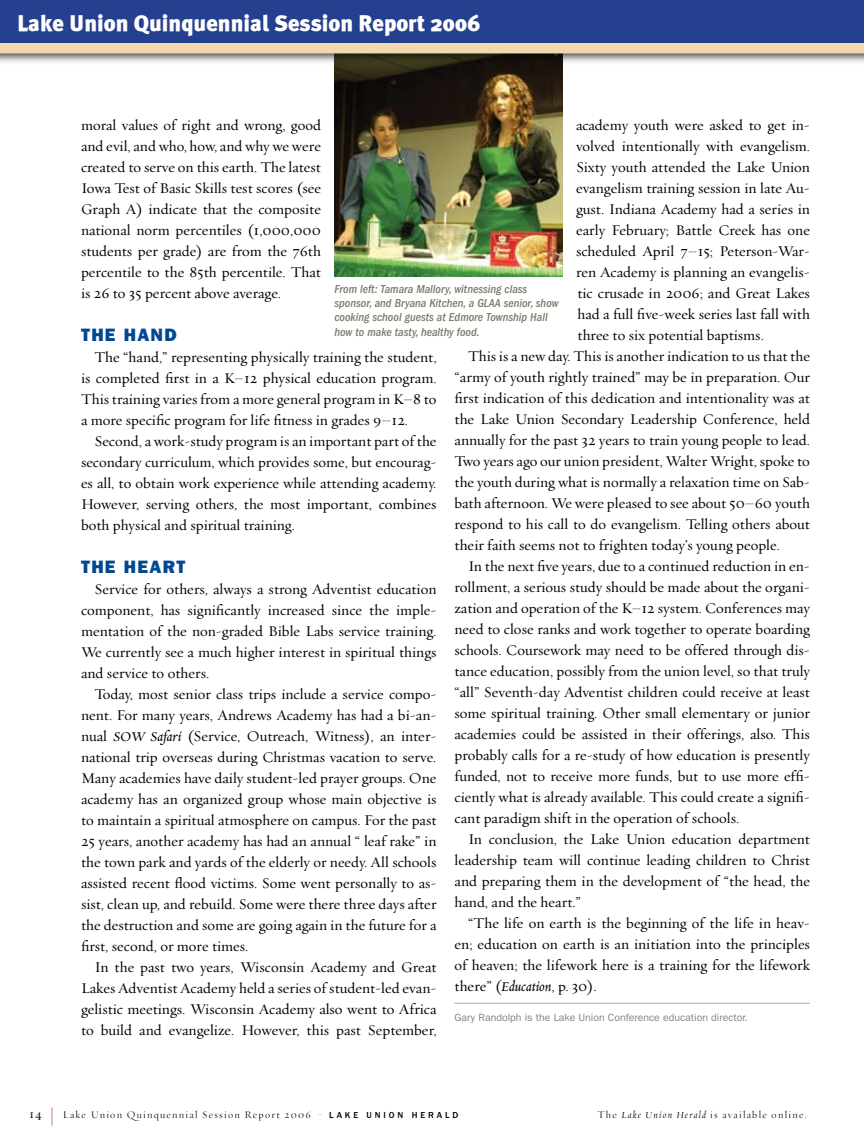
<style>
.page{position:relative;width:864px;height:1148px;background:#fff}
.page>*{position:absolute;margin:0;border:0;box-sizing:border-box;transform-origin:0 0}
.t1{font:900 22.5px "Meta Plus";color:#fff}
.t2{font:800 18px "Franklin Gothic";letter-spacing:.075em;color:#004892}
.t3{font:15px/21px "Requiem Text HTF Roman";color:#000;text-align:justify}
.t4{font:italic 500 condensed 12px/14.4px "Franklin Gothic";color:#7e796b}
.t5{font:10.5px "Requiem Fine HTF Roman";letter-spacing:.12em;color:#000}
.t6{font:10.5px "Franklin Gothic";color:#808284}
.s1{font-family:"Requiem Text HTF Italic"}
.s2{font-family:"Requiem Text HTF Roman";font-size:12px}
.s3{font-family:"Franklin Gothic Book X Cmpr";font-size:18px;color:#c5281c}
.s4{font-family:"Franklin Gothic";font-weight:500;font-size:9px}
.s5{font-family:"Requiem Fine HTF Italic"}
</style>
<div class="page">
<img style="left:334px;top:105px;width:228px;height:171px">
<div style="left:0;top:30px;width:864px;height:75px;background:#000;opacity:.75"></div>
<svg style="left:0;top:43px;width:864px;height:48px"></svg>
<div style="left:0;top:0;width:864px;height:43px;background:#24408f"></div>
<hr style="left:454px;top:1002px;width:356px;height:1px;background:#adaaa1">
<h1 class="t1" style="left:17px;top:10px;width:464px">Lake Union Quinquennial Session Report 2006</h1>
<p class="t3" style="left:81px;top:115px;width:242px">moral values of right and wrong, good and evil, and who, how, and why we were created to serve on this earth. The latest Iowa Test of Basic Skills test scores (see Graph A) indicate that the composite national norm percentiles (1,000,000 students per grade) are from the 76th percentile to the 85th percentile. That is 26 to 35 percent above average.</p>
<p class="t2" style="left:81px;top:324px;width:97px">THE HAND</p>
<p class="t3" style="left:81px;top:347px;width:357px;text-indent:14px">The “hand,” representing physically training the student, is completed first in a K–12 physical education program.<br>This training varies from a more general program in K–8 to a more specific program for life fitness in grades 9–12.</p>
<p class="t3" style="left:81px;top:431px;width:357px;text-indent:14px">Second, a work-study program is an important part of the secondary curriculum, which provides some, but encourag&shy;es all, to obtain work experience while attending academy.<br>However, serving others, the most important, combines both physical and spiritual training.</p>
<p class="t2" style="left:81px;top:556px;width:82px">THE HEART</p>
<p class="t3" style="left:81px;top:579px;width:357px;text-indent:14px">Service for others, always a strong Adventist education component, has significantly increased since the imple&shy;mentation of the non-graded Bible Labs service training.<br>We currently see a much higher interest in spiritual things and service to others.</p>
<p class="t3" style="left:81px;top:684px;width:357px;text-indent:14px">Today, most senior class trips include a service compo&shy;nent. For many years, Andrews Academy has had a bi-an&shy;nual <span class="s1">SOW Safari</span> (Service, Outreach, Witness), an inter&shy;national trip overseas during Christmas vacation to serve.<br>Many academies have daily student-led prayer groups. One academy has an organized group whose main objective is to maintain a spiritual atmosphere on campus. For the past 25 years, another academy has had an annual “ leaf rake” in the town park and yards of the elderly or needy. All schools assisted recent flood victims. Some went personally to as&shy;sist, clean up, and rebuild. Some were there three days after the destruction and some are going again in the future for a first, second, or more times.</p>
<p class="t3" style="left:81px;top:957px;width:357px;text-indent:14px">In the past two years, Wisconsin Academy and Great Lakes Adventist Academy held a series of student-led evan&shy;gelistic meetings. Wisconsin Academy also went to Africa to build and evangelize. However, this past September,</p>
<p class="t3" style="left:576px;top:115px;width:236px">academy youth were asked to get in-</p>
<p class="t3" style="left:576px;top:136px;width:235px">volved intentionally with evangelism.</p>
<p class="t3" style="left:576px;top:157px;width:235px">Sixty youth attended the Lake Union</p>
<p class="t3" style="left:576px;top:178px;width:236px">evangelism training session in late Au-</p>
<p class="t3" style="left:576px;top:199px;width:236px">gust. Indiana Academy had a series in</p>
<p class="t3" style="left:576px;top:220px;width:235px">early February; Battle Creek has one</p>
<p class="t3" style="left:576px;top:241px;width:236px">scheduled April 7–15; Peterson-War-</p>
<p class="t3" style="left:576px;top:262px;width:236px">ren Academy is planning an evangelis-</p>
<p class="t3" style="left:578px;top:283px;width:234px">tic crusade in 2006; and Great Lakes</p>
<p class="t3" style="left:578px;top:304px;width:234px">had a full five-week series last fall with</p>
<p class="t3" style="left:578px;top:325px;width:188px">three to six potential baptisms.</p>
<p class="t3" style="left:468px;top:346px;width:343px">This is a new day. This is another indication to us that the</p>
<p class="t3" style="left:454px;top:367px;width:357px">“army of youth rightly trained” may be in preparation. Our</p>
<p class="t3" style="left:454px;top:388px;width:357px">first indication of this dedication and intentionality was at</p>
<p class="t3" style="left:454px;top:409px;width:357px">the Lake Union Secondary Leadership Conference, held</p>
<p class="t3" style="left:454px;top:430px;width:357px">annually for the past 32 years to train young people to lead.</p>
<p class="t3" style="left:454px;top:451px;width:357px">Two years ago our union president, Walter Wright, spoke to</p>
<p class="t3" style="left:454px;top:472px;width:357px">the youth during what is normally a relaxation time on Sab-</p>
<p class="t3" style="left:454px;top:493px;width:357px">bath afternoon. We were pleased to see about 50–60 youth</p>
<p class="t3" style="left:454px;top:514px;width:357px">respond to his call to do evangelism. Telling others about</p>
<p class="t3" style="left:454px;top:535px;width:327px">their faith seems not to frighten today’s young people.</p>
<p class="t3" style="left:468px;top:556px;width:344px">In the next five years, due to a continued reduction in en-</p>
<p class="t3" style="left:454px;top:577px;width:357px">rollment, a serious study should be made about the organi-</p>
<p class="t3" style="left:454px;top:598px;width:357px">zation and operation of the K–12 system. Conferences may</p>
<p class="t3" style="left:454px;top:619px;width:357px">need to close ranks and work together to operate boarding</p>
<p class="t3" style="left:454px;top:640px;width:357px">schools. Coursework may need to be offered through dis-</p>
<p class="t3" style="left:454px;top:661px;width:357px">tance education, possibly from the union level, so that truly</p>
<p class="t3" style="left:454px;top:682px;width:357px">“all” Seventh-day Adventist children could receive at least</p>
<p class="t3" style="left:454px;top:703px;width:357px">some spiritual training. Other small elementary or junior</p>
<p class="t3" style="left:454px;top:724px;width:357px">academies could be assisted in their offerings, also. This</p>
<p class="t3" style="left:454px;top:745px;width:357px">probably calls for a re-study of how education is presently</p>
<p class="t3" style="left:454px;top:766px;width:357px">funded, not to receive more funds, but to use more effi-</p>
<p class="t3" style="left:454px;top:787px;width:357px">ciently what is already available. This could create a signifi-</p>
<p class="t3" style="left:454px;top:808px;width:286px">cant paradigm shift in the operation of schools.</p>
<p class="t3" style="left:468px;top:829px;width:343px">In conclusion, the Lake Union education department</p>
<p class="t3" style="left:454px;top:850px;width:357px">leadership team will continue leading children to Christ</p>
<p class="t3" style="left:454px;top:871px;width:357px">and preparing them in the development of “the head, the</p>
<p class="t3" style="left:454px;top:892px;width:128px">hand, and the heart.”</p>
<p class="t3" style="left:468px;top:913px;width:344px">“The life on earth is the beginning of the life in heav-</p>
<p class="t3" style="left:454px;top:934px;width:357px">en; education on earth is an initiation into the principles</p>
<p class="t3" style="left:454px;top:955px;width:357px">of heaven; the lifework here is a training for the lifework</p>
<p class="t3" style="left:454px;top:976px;width:144px">there” (<span class="s1">Education</span>, p. 30).</p>
<p class="t6" style="left:454px;top:1011px;width:295px">Gary Randolph is the Lake Union Conference education director.</p>
<p class="t4" style="left:334px;top:281px;width:226px">From left: Tamara Mallory, witnessing class sponsor, and Bryana Kitchen, a GLAA senior, show cooking school guests at Edmore Township Hall how to make tasty, healthy food.</p>
<p class="t5" style="left:30px;top:1108px;width:430px"><span class="s2">14</span> <span class="s3">|</span> Lake Union Quinquennial Session Report 2006 • <span class="s4">L A K E U N I O N H E R A L D</span></p>
<p class="t5" style="left:597px;top:1108px;width:211px">The <span class="s5">Lake Union Herald</span> is available online.</p>
</div>
